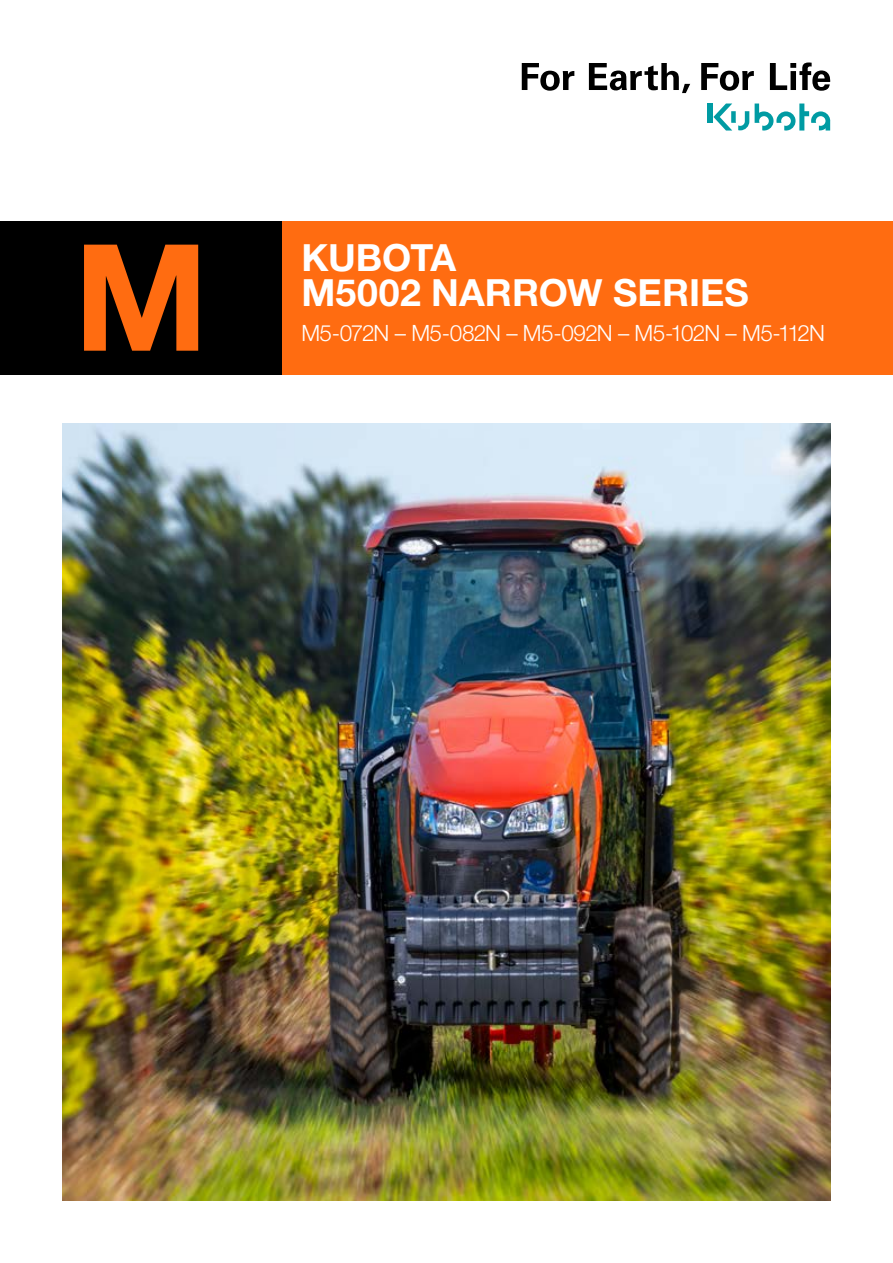
<style>
.page{position:relative;width:893px;height:1263px;background:#fff}
.page>*{position:absolute;margin:0;border:0;box-sizing:border-box;transform-origin:0 0}
.t1{font:700 148.5px "Helvetica Neue LT Pro";color:#ff6c11}
.t2{font:700 37.5px/34.5px "Helvetica Neue LT Pro";color:#fff}
.t3{font:300 22.5px "Helvetica Neue LT Pro";letter-spacing:-.04em;color:#fff}
</style>
<div class="page">
<div style="left:0;top:222px;width:282px;height:153px;background:#000"></div>
<img style="left:63px;top:423px;width:767px;height:777px">
<div style="left:707px;top:104px;width:5px;height:19px;background:#009ba3"></div>
<svg style="left:713px;top:104px;width:36px;height:27px"></svg>
<svg style="left:755px;top:104px;width:75px;height:27px"></svg>
<svg style="left:701px;top:63px;width:53px;height:28px"></svg>
<svg style="left:522px;top:63px;width:52px;height:28px"></svg>
<svg style="left:589px;top:63px;width:101px;height:30px"></svg>
<svg style="left:770px;top:63px;width:60px;height:28px"></svg>
<div style="left:282px;top:221px;width:611px;height:153px;background:#ff6c11"></div>
<h1 class="t1" style="left:74px;top:206px;width:136px">M</h1>
<h2 class="t2" style="left:301px;top:240px;width:449px">KUBOTA<br>M5002 NARROW SERIES</h2>
<p class="t3" style="left:301px;top:320px;width:525px">M5-072N – M5-082N – M5-092N – M5-102N – M5-112N</p>
</div>
